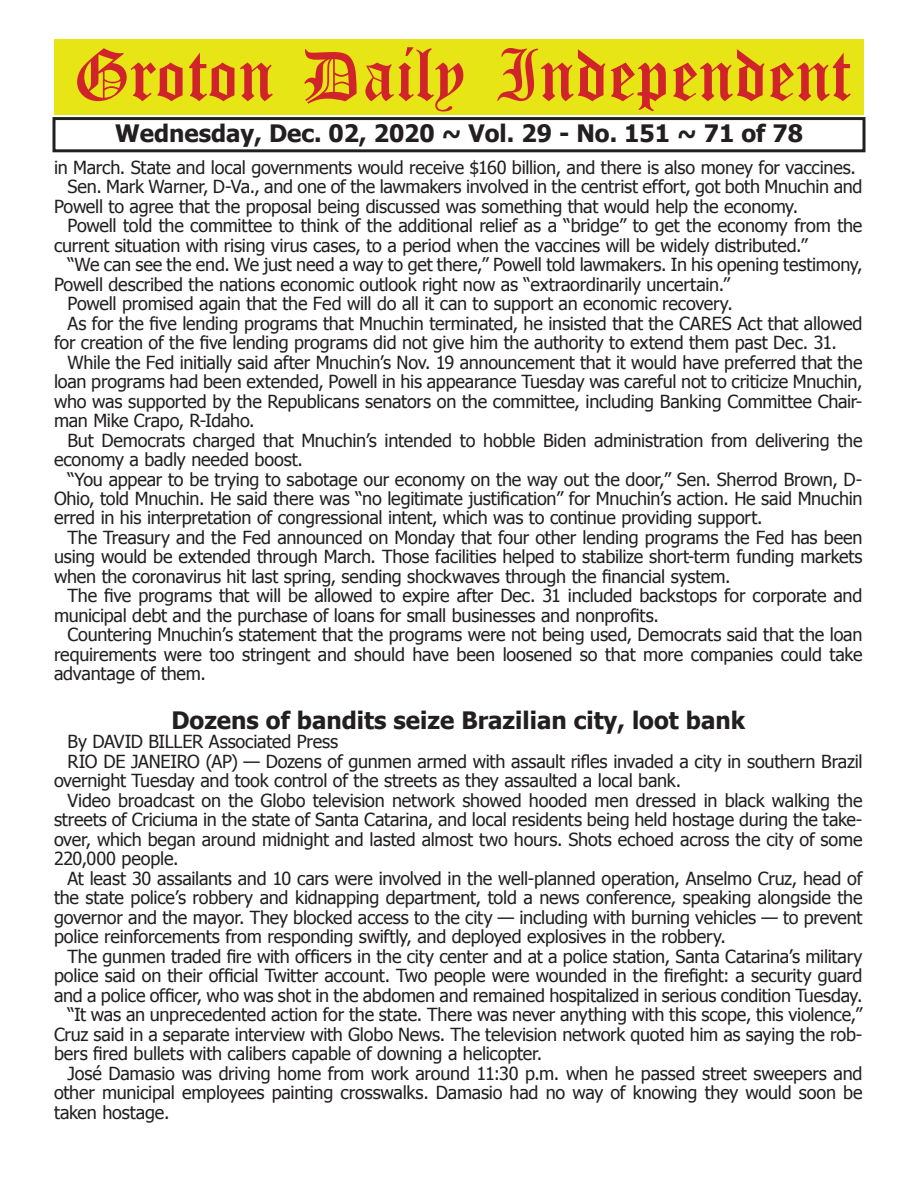
<style>
.page{position:relative;width:918px;height:1188px;background:#fff}
.page>*{position:absolute;margin:0;border:0;box-sizing:border-box;transform-origin:0 0}
.t1{font:54px "Old English Five";color:#d1232a}
.t2{font:700 24px "Tahoma";color:#231f20}
.t3{font:18px "Tahoma";letter-spacing:-.01em;color:#231f20}
</style>
<div class="page">
<div style="left:52px;top:117px;width:814px;height:35px;border:3px solid #231f20"></div>
<div style="left:54px;top:40px;width:810px;height:75px;background:#e7e515"></div>
<h1 class="t1" style="left:73px;top:50px;width:779px">Groton Daily Independent</h1>
<h2 class="t2" style="left:115px;top:116px;width:689px">Wednesday, Dec. 02, 2020 ~ Vol. 29 - No. 151 ~ 71 of 78</h2>
<p class="t3" style="left:54px;top:155px;width:804px">in March. State and local governments would receive $160 billion, and there is also money for vaccines.</p>
<p class="t3" style="left:68px;top:174px;width:797px">Sen. Mark Warner, D-Va., and one of the lawmakers involved in the centrist effort, got both Mnuchin and</p>
<p class="t3" style="left:54px;top:194px;width:746px">Powell to agree that the proposal being discussed was something that would help the economy.</p>
<p class="t3" style="left:68px;top:213px;width:796px">Powell told the committee to think of the additional relief as a “bridge” to get the economy from the</p>
<p class="t3" style="left:54px;top:233px;width:755px">current situation with rising virus cases, to a period when the vaccines will be widely distributed.”</p>
<p class="t3" style="left:68px;top:252px;width:796px">“We can see the end. We just need a way to get there,” Powell told lawmakers. In his opening testimony,</p>
<p class="t3" style="left:54px;top:272px;width:678px">Powell described the nations economic outlook right now as “extraordinarily uncertain.”</p>
<p class="t3" style="left:68px;top:291px;width:667px">Powell promised again that the Fed will do all it can to support an economic recovery.</p>
<p class="t3" style="left:68px;top:311px;width:796px">As for the five lending programs that Mnuchin terminated, he insisted that the CARES Act that allowed</p>
<p class="t3" style="left:54px;top:330px;width:785px">for creation of the five lending programs did not give him the authority to extend them past Dec. 31.</p>
<p class="t3" style="left:68px;top:350px;width:797px">While the Fed initially said after Mnuchin’s Nov. 19 announcement that it would have preferred that the</p>
<p class="t3" style="left:54px;top:369px;width:810px">loan programs had been extended, Powell in his appearance Tuesday was careful not to criticize Mnuchin,</p>
<p class="t3" style="left:54px;top:389px;width:810px">who was supported by the Republicans senators on the committee, including Banking Committee Chair-</p>
<p class="t3" style="left:54px;top:408px;width:202px">man Mike Crapo, R-Idaho.</p>
<p class="t3" style="left:68px;top:428px;width:797px">But Democrats charged that Mnuchin’s intended to hobble Biden administration from delivering the</p>
<p class="t3" style="left:54px;top:447px;width:251px">economy a badly needed boost.</p>
<p class="t3" style="left:68px;top:467px;width:796px">“You appear to be trying to sabotage our economy on the way out the door,” Sen. Sherrod Brown, D-</p>
<p class="t3" style="left:54px;top:486px;width:810px">Ohio, told Mnuchin. He said there was “no legitimate justification” for Mnuchin’s action. He said Mnuchin</p>
<p class="t3" style="left:54px;top:506px;width:710px">erred in his interpretation of congressional intent, which was to continue providing support.</p>
<p class="t3" style="left:68px;top:525px;width:797px">The Treasury and the Fed announced on Monday that four other lending programs the Fed has been</p>
<p class="t3" style="left:54px;top:545px;width:810px">using would be extended through March. Those facilities helped to stabilize short-term funding markets</p>
<p class="t3" style="left:54px;top:564px;width:678px">when the coronavirus hit last spring, sending shockwaves through the financial system.</p>
<p class="t3" style="left:68px;top:584px;width:796px">The five programs that will be allowed to expire after Dec. 31 included backstops for corporate and</p>
<p class="t3" style="left:54px;top:603px;width:606px">municipal debt and the purchase of loans for small businesses and nonprofits.</p>
<p class="t3" style="left:68px;top:623px;width:796px">Countering Mnuchin’s statement that the programs were not being used, Democrats said that the loan</p>
<p class="t3" style="left:54px;top:642px;width:810px">requirements were too stringent and should have been loosened so that more companies could take</p>
<p class="t3" style="left:54px;top:662px;width:154px">advantage of them.</p>
<h2 class="t2" style="left:171px;top:703px;width:575px">Dozens of bandits seize Brazilian city, loot bank</h2>
<p class="t3" style="left:68px;top:730px;width:272px">By DAVID BILLER Associated Press</p>
<p class="t3" style="left:68px;top:749px;width:797px">RIO DE JANEIRO (AP) — Dozens of gunmen armed with assault rifles invaded a city in southern Brazil</p>
<p class="t3" style="left:54px;top:769px;width:629px">overnight Tuesday and took control of the streets as they assaulted a local bank.</p>
<p class="t3" style="left:68px;top:788px;width:797px">Video broadcast on the Globo television network showed hooded men dressed in black walking the</p>
<p class="t3" style="left:54px;top:808px;width:810px">streets of Criciuma in the state of Santa Catarina, and local residents being held hostage during the take-</p>
<p class="t3" style="left:54px;top:827px;width:810px">over, which began around midnight and lasted almost two hours. Shots echoed across the city of some</p>
<p class="t3" style="left:54px;top:847px;width:126px">220,000 people.</p>
<p class="t3" style="left:68px;top:866px;width:797px">At least 30 assailants and 10 cars were involved in the well-planned operation, Anselmo Cruz, head of</p>
<p class="t3" style="left:54px;top:886px;width:810px">the state police’s robbery and kidnapping department, told a news conference, speaking alongside the</p>
<p class="t3" style="left:54px;top:905px;width:810px">governor and the mayor. They blocked access to the city — including with burning vehicles — to prevent</p>
<p class="t3" style="left:54px;top:925px;width:673px">police reinforcements from responding swiftly, and deployed explosives in the robbery.</p>
<p class="t3" style="left:68px;top:944px;width:797px">The gunmen traded fire with officers in the city center and at a police station, Santa Catarina’s military</p>
<p class="t3" style="left:54px;top:964px;width:810px">police said on their official Twitter account. Two people were wounded in the firefight: a security guard</p>
<p class="t3" style="left:54px;top:983px;width:810px">and a police officer, who was shot in the abdomen and remained hospitalized in serious condition Tuesday.</p>
<p class="t3" style="left:68px;top:1003px;width:796px">“It was an unprecedented action for the state. There was never anything with this scope, this violence,”</p>
<p class="t3" style="left:54px;top:1022px;width:810px">Cruz said in a separate interview with Globo News. The television network quoted him as saying the rob-</p>
<p class="t3" style="left:54px;top:1042px;width:490px">bers fired bullets with calibers capable of downing a helicopter.</p>
<p class="t3" style="left:68px;top:1061px;width:797px">José Damasio was driving home from work around 11:30 p.m. when he passed street sweepers and</p>
<p class="t3" style="left:54px;top:1081px;width:810px">other municipal employees painting crosswalks. Damasio had no way of knowing they would soon be</p>
<p class="t3" style="left:54px;top:1100px;width:117px">taken hostage.</p>
</div>
